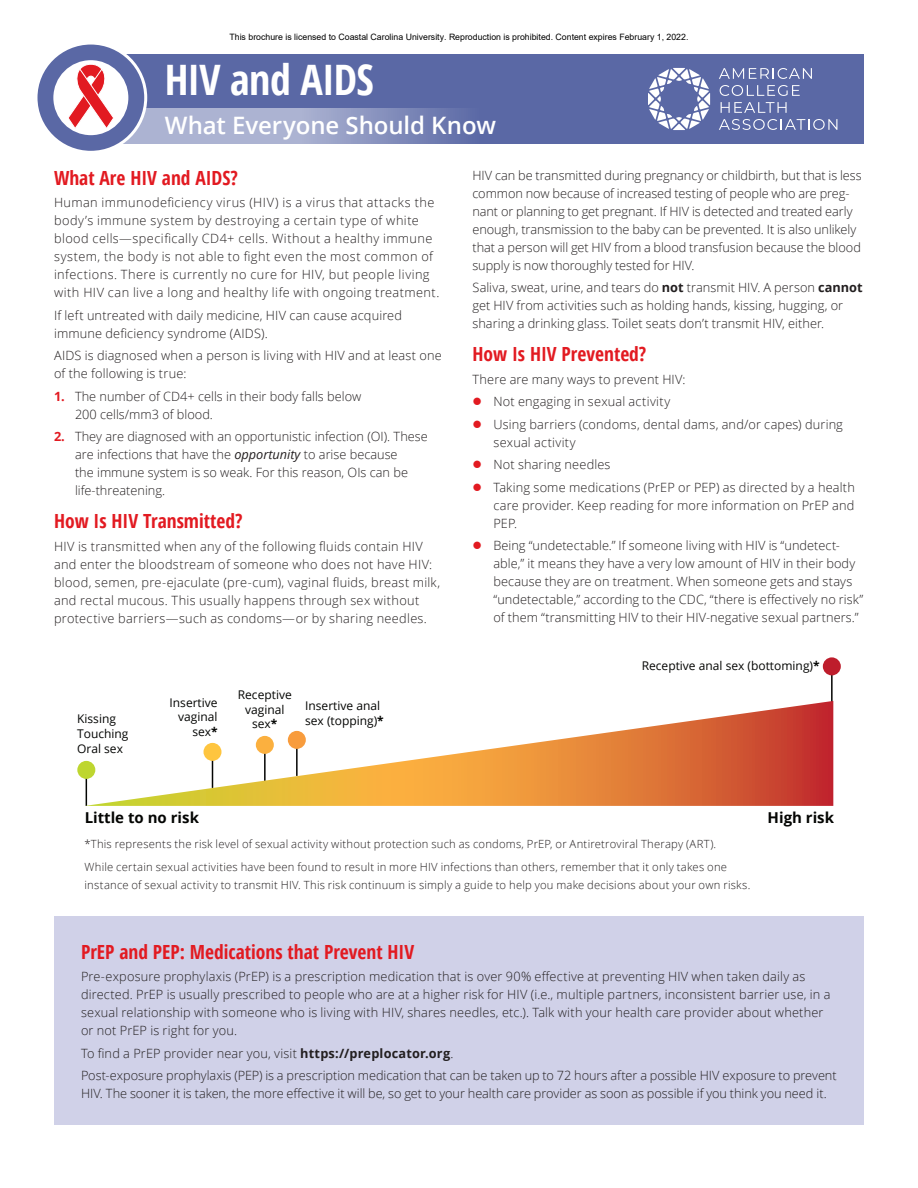
<style>
.page{position:relative;width:918px;height:1188px;background:#fff}
.page>*{position:absolute;margin:0;border:0;box-sizing:border-box;transform-origin:0 0}
.t1{font:700 42px "Open Sans Condensed";letter-spacing:-.02em;color:#fff}
.t2{font:600 24px "Open Sans";letter-spacing:-.005em;color:#fff}
.t3{font:700 19.5px "Open Sans Condensed";color:#e21a21}
.t4{font:700 15px "Open Sans";color:#040503}
.t5{font:300 12.75px/18px "Open Sans";letter-spacing:.01em;color:#231f20}
.t6{font:300 12.75px/18px "Open Sans";letter-spacing:.035em;color:#231f20}
.t7{font:12px/14.4px "Open Sans";color:#040503}
.t8{font:300 11.25px/22.5px "Open Sans";letter-spacing:.02em;color:#231f20}
.t9{font:8.7px "Arial";color:#000}
.s1{font-weight:700;color:#e21a21}
.s2{font-weight:400;font-style:italic}
.s3{font-weight:700}
</style>
<div class="page">
<div style="left:80px;top:108px;width:784px;height:36px;background:#acb3d2"></div>
<div style="left:80px;top:54px;width:784px;height:54px;background:#5a68a5"></div>
<div style="left:36px;top:43px;width:110px;height:109px;background:#5a68a5;border-radius:50%"></div>
<div style="left:35px;top:42px;width:112px;height:112px;border:3px solid #fff;border-radius:50%"></div>
<div style="left:299px;top:54px;width:565px;height:90px;background:#5a68a5"></div>
<div style="left:53px;top:60px;width:75px;height:75px;background:#fff;border-radius:50%"></div>
<svg style="left:67px;top:64px;width:47px;height:65px"></svg>
<div style="left:77px;top:761px;width:18px;height:18px;background:#bed630;border-radius:50%"></div>
<hr style="left:831px;top:666px;width:2px;height:36px;background:#040503">
<div style="left:823px;top:657px;width:18px;height:18px;background:#be1d2c;border-radius:50%"></div>
<svg style="left:85px;top:701px;width:748px;height:105px"></svg>
<div style="left:54px;top:917px;width:810px;height:208px;background:#d0d1e8"></div>
<svg style="left:648px;top:68px;width:62px;height:62px"></svg>
<svg style="left:719px;top:68px;width:93px;height:11px"></svg>
<svg style="left:720px;top:85px;width:80px;height:11px"></svg>
<svg style="left:721px;top:102px;width:66px;height:11px"></svg>
<svg style="left:719px;top:119px;width:118px;height:11px"></svg>
<p class="t9" style="left:230px;top:31px;width:461px">This brochure is licensed to Coastal Carolina University. Reproduction is prohibited. Content expires February 1, 2022.</p>
<h1 class="t1" style="left:165px;top:50px;width:210px">HIV and AIDS</h1>
<h2 class="t2" style="left:165px;top:109px;width:333px">What Everyone Should Know</h2>
<h3 class="t3" style="left:54px;top:164px;width:186px">What Are HIV and AIDS?</h3>
<p class="t6" style="left:54px;top:193px;width:387px">Human immunodeficiency virus (HIV) is a virus that attacks the body’s immune system by destroying a certain type of white blood cells—specifically CD4+ cells. Without a healthy immune system, the body is not able to fight even the most common of infections. There is currently no cure for HIV, but people living with HIV can live a long and healthy life with ongoing treatment.</p>
<p class="t5" style="left:54px;top:306px;width:350px">If left untreated with daily medicine, HIV can cause acquired immune deficiency syndrome (AIDS).</p>
<p class="t5" style="left:54px;top:346px;width:389px">AIDS is diagnosed when a person is living with HIV and at least one of the following is true:</p>
<p class="t5" style="left:75px;top:387px;width:288px;text-indent:-21px"><span class="s1">1.</span> The number of CD4+ cells in their body falls below<br>200 cells/mm3 of blood.</p>
<p class="t5" style="left:75px;top:427px;width:354px;text-indent:-21px"><span class="s1">2.</span> They are diagnosed with an opportunistic infection (OI). These are infections that have the <span class="s2">opportunity</span> to arise because<br>the immune system is so weak. For this reason, OIs can be life-threatening.</p>
<h3 class="t3" style="left:54px;top:508px;width:190px">How Is HIV Transmitted?</h3>
<p class="t5" style="left:54px;top:537px;width:388px">HIV is transmitted when any of the following fluids contain HIV and enter the bloodstream of someone who does not have HIV: blood, semen, pre-ejaculate (pre-cum), vaginal fluids, breast milk, and rectal mucous. This usually happens through sex without protective barriers—such as condoms—or by sharing needles.</p>
<p class="t7" style="left:77px;top:711px;width:53px;line-height:15px">Kissing<br>Touching<br>Oral sex</p>
<p class="t7" style="left:170px;top:695px;width:50px;text-align:right">Insertive vaginal sex<span class="s3">*</span></p>
<p class="t7" style="left:238px;top:688px;width:55px;text-align:center">Receptive vaginal sex<span class="s3">*</span></p>
<p class="t7" style="left:305px;top:698px;width:80px">Insertive anal sex (topping)<span class="s3">*</span></p>
<p class="t5" style="left:472px;top:166px;width:391px">HIV can be transmitted during pregnancy or childbirth, but that is less common now because of increased testing of people who are preg&shy;nant or planning to get pregnant. If HIV is detected and treated early enough, transmission to the baby can be prevented. It is also unlikely that a person will get HIV from a blood transfusion because the blood supply is now thoroughly tested for HIV.</p>
<p class="t5" style="left:472px;top:278px;width:392px">Saliva, sweat, urine, and tears do <span class="s3">not</span> transmit HIV. A person <span class="s3">cannot </span>get HIV from activities such as holding hands, kissing, hugging, or sharing a drinking glass. Toilet seats don’t transmit HIV, either.</p>
<h3 class="t3" style="left:472px;top:340px;width:175px">How Is HIV Prevented?</h3>
<p class="t5" style="left:493px;top:367px;width:351px;line-height:22.5px;text-indent:-21px">There are many ways to prevent HIV:<br>Not engaging in sexual activity<br>Using barriers (condoms, dental dams, and/or capes) during</p>
<p class="t5" style="left:493px;top:430px;width:363px;line-height:22.5px">sexual activity<br>Not sharing needles<br>Taking some medications (PrEP or PEP) as directed by a health</p>
<p class="t5" style="left:493px;top:496px;width:362px">care provider. Keep reading for more information on PrEP and<br>PEP.</p>
<p class="t5" style="left:493px;top:536px;width:371px">Being “undetectable.” If someone living with HIV is “undetect&shy;able,” it means they have a very low amount of HIV in their body because they are on treatment. When someone gets and stays “undetectable,” according to the CDC, “there is effectively no risk” of them “transmitting HIV to their HIV-negative sexual partners.”</p>
<p class="t7" style="left:642px;top:658px;width:179px">Receptive anal sex (bottoming)<span class="s3">*</span></p>
<p class="t4" style="left:85px;top:807px;width:116px">Little to no risk</p>
<p class="t4" style="left:768px;top:807px;width:68px">High risk</p>
<p class="t8" style="left:85px;top:832px;width:644px">*This represents the risk level of sexual activity without protection such as condoms, PrEP, or Antiretroviral Therapy (ART).<br>While certain sexual activities have been found to result in more HIV infections than others, remember that it only takes one</p>
<p class="t8" style="left:85px;top:873px;width:667px">instance of sexual activity to transmit HIV. This risk continuum is simply a guide to help you make decisions about your own risks.</p>
<h3 class="t3" style="left:81px;top:938px;width:335px">PrEP and PEP: Medications that Prevent HIV</h3>
<p class="t5" style="left:81px;top:967px;width:751px">Pre-exposure prophylaxis (PrEP) is a prescription medication that is over 90% effective at preventing HIV when taken daily as directed. PrEP is usually prescribed to people who are at a higher risk for HIV (i.e., multiple partners, inconsistent barrier use, in a sexual relationship with someone who is living with HIV, shares needles, etc.). Talk with your health care provider about whether or not PrEP is right for you.</p>
<p class="t5" style="left:81px;top:1041px;width:757px;line-height:22.5px">To find a PrEP provider near you, visit <span class="s3">https://preplocator.org</span>.<br>Post-exposure prophylaxis (PEP) is a prescription medication that can be taken up to 72 hours after a possible HIV exposure to prevent</p>
<p class="t5" style="left:81px;top:1084px;width:747px">HIV. The sooner it is taken, the more effective it will be, so get to your health care provider as soon as possible if you think you need it.</p>
</div>
